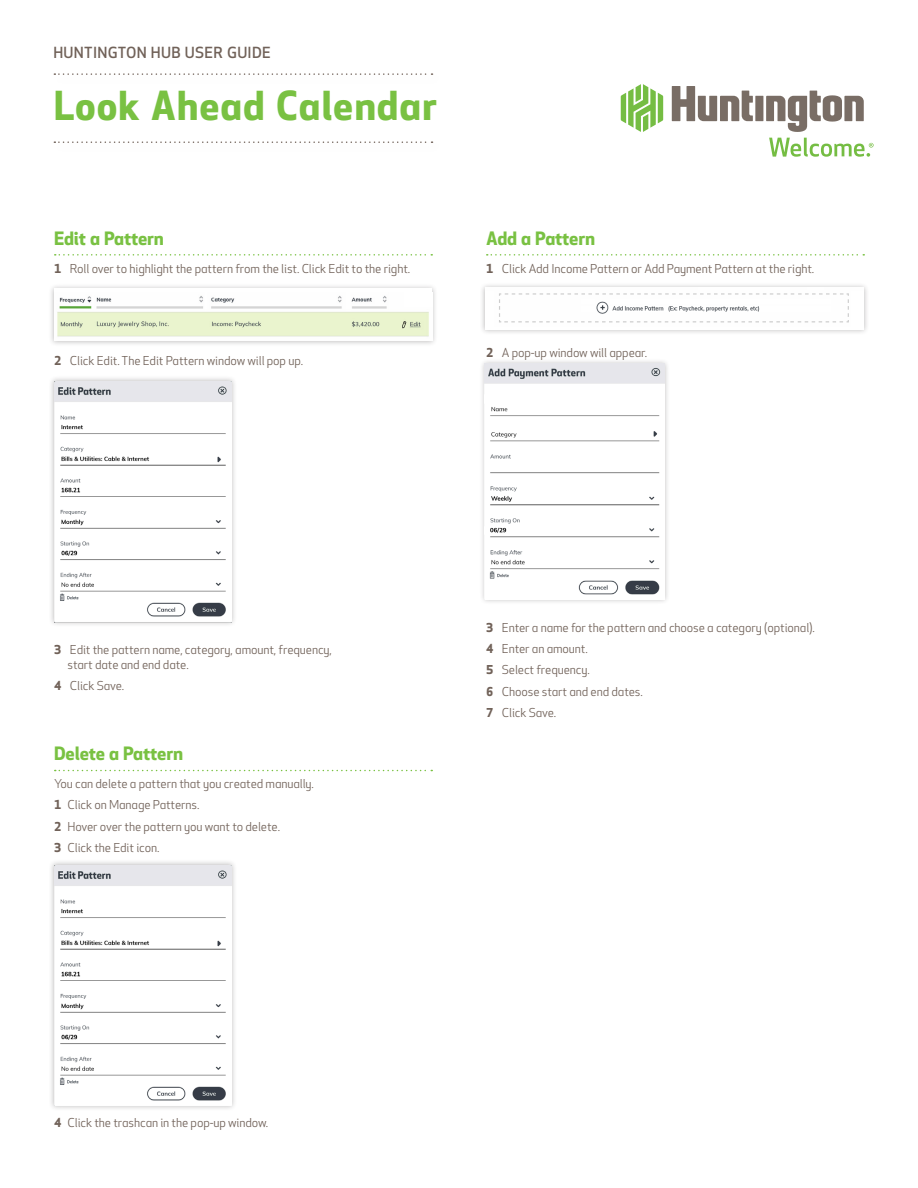
<style>
.page{position:relative;width:918px;height:1188px;background:#fff}
.page>*{position:absolute;margin:0;border:0;box-sizing:border-box;transform-origin:0 0}
.t1{font:700 39px "Huntington Apex";letter-spacing:.02em;color:#79c142}
.p3{font:700 18px "Huntington Apex";letter-spacing:-.01em;color:#79c142}
.t2{font:500 15px "Huntington Apex";letter-spacing:.02em;color:#716259}
.p3-2{font:12px/14.4px "Huntington Apex";letter-spacing:-.01em;color:#716259}
.s1{font-weight:700}
</style>
<div class="page">
<svg style="left:55px;top:254px;width:377px;height:2px"></svg>
<svg style="left:55px;top:770px;width:377px;height:1px"></svg>
<svg style="left:487px;top:254px;width:377px;height:2px"></svg>
<svg style="left:54px;top:141px;width:379px;height:2px"></svg>
<svg style="left:54px;top:73px;width:379px;height:2px"></svg>
<div style="left:49px;top:860px;width:189px;height:251px;background:#231f20;opacity:.3"></div>
<img style="left:54px;top:865px;width:178px;height:241px">
<div style="left:755px;top:96px;width:8px;height:25px;background:#796d65"></div>
<svg style="left:672px;top:86px;width:81px;height:35px"></svg>
<svg style="left:766px;top:91px;width:98px;height:41px"></svg>
<svg style="left:621px;top:84px;width:42px;height:48px"></svg>
<svg style="left:769px;top:138px;width:105px;height:19px"></svg>
<div style="left:479px;top:358px;width:191px;height:247px;background:#231f20;opacity:.3"></div>
<img style="left:485px;top:364px;width:179px;height:235px">
<div style="left:480px;top:282px;width:390px;height:53px;background:#231f20;opacity:.3"></div>
<img style="left:486px;top:287px;width:378px;height:43px">
<div style="left:49px;top:283px;width:389px;height:63px;background:#231f20;opacity:.3"></div>
<div style="left:54px;top:289px;width:378px;height:52px;background:#fff"></div>
<img style="left:57px;top:296px;width:372px;height:41px">
<div style="left:49px;top:376px;width:189px;height:252px;background:#231f20;opacity:.3"></div>
<img style="left:54px;top:381px;width:178px;height:241px">
<p class="t2" style="left:53px;top:44px;width:219px">HUNTINGTON HUB USER GUIDE</p>
<p class="t1" style="left:54px;top:83px;width:385px">Look Ahead Calendar</p>
<p class="p3" style="left:54px;top:227px;width:111px">Edit a Pattern</p>
<p class="p3-2" style="left:54px;top:261px;width:358px"><span class="s1">1</span> Roll over to highlight the pattern from the list. Click Edit to the right.</p>
<p class="p3-2" style="left:54px;top:354px;width:251px"><span class="s1">2</span> Click Edit. The Edit Pattern window will pop up.</p>
<p class="p3" style="left:486px;top:227px;width:111px">Add a Pattern</p>
<p class="p3-2" style="left:486px;top:261px;width:330px"><span class="s1">1</span> Click Add Income Pattern or Add Payment Pattern at the right.</p>
<p class="p3-2" style="left:486px;top:346px;width:163px"><span class="s1">2</span> A pop-up window will appear.</p>
<p class="p3-2" style="left:68px;top:643px;width:266px;text-indent:-14px"><span class="s1">3</span> Edit the pattern name, category, amount, frequency, start date and end date.</p>
<p class="p3-2" style="left:54px;top:679px;width:72px"><span class="s1">4</span> Click Save.</p>
<p class="p3" style="left:54px;top:743px;width:131px">Delete a Pattern</p>
<p class="p3-2" style="left:54px;top:777px;width:262px">You can delete a pattern that you created manually.</p>
<p class="p3-2" style="left:54px;top:798px;width:147px"><span class="s1">1</span> Click on Manage Patterns.</p>
<p class="p3-2" style="left:54px;top:819px;width:228px"><span class="s1">2</span> Hover over the pattern you want to delete.</p>
<p class="p3-2" style="left:54px;top:841px;width:107px"><span class="s1">3</span> Click the Edit icon.</p>
<p class="p3-2" style="left:486px;top:621px;width:330px"><span class="s1">3</span> Enter a name for the pattern and choose a category (optional).</p>
<p class="p3-2" style="left:486px;top:642px;width:103px"><span class="s1">4</span> Enter an amount.</p>
<p class="p3-2" style="left:486px;top:663px;width:105px"><span class="s1">5</span> Select frequency.</p>
<p class="p3-2" style="left:486px;top:684px;width:158px"><span class="s1">6</span> Choose start and end dates.</p>
<p class="p3-2" style="left:486px;top:706px;width:72px"><span class="s1">7</span> Click Save.</p>
<p class="p3-2" style="left:54px;top:1116px;width:216px"><span class="s1">4</span> Click the trashcan in the pop-up window.</p>
</div>
